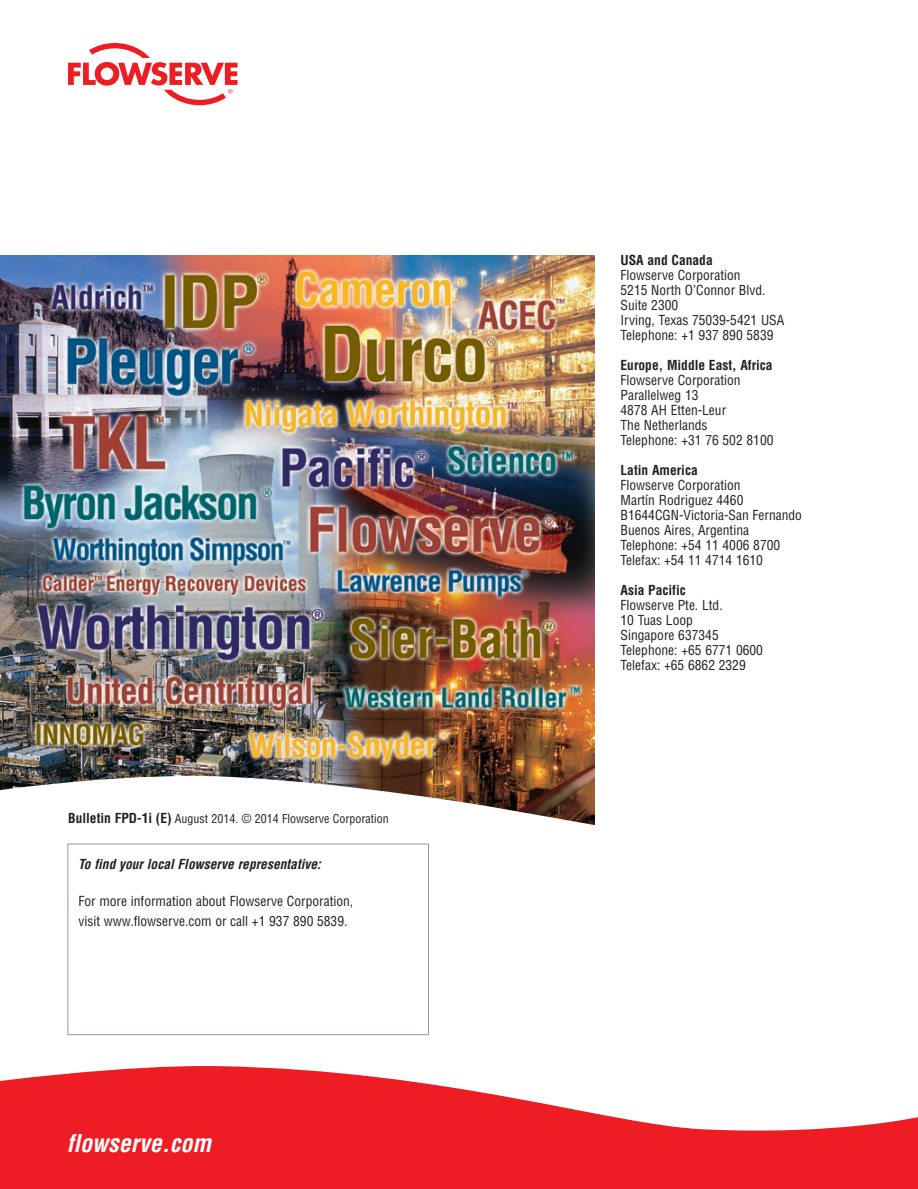
<style>
.page{position:relative;width:918px;height:1189px;background:#fff}
.page>*{position:absolute;margin:0;border:0;box-sizing:border-box;transform-origin:0 0}
.t1{font:italic 700 condensed 24px "Helvetica LT Std";color:#fff}
.t2{font:condensed 13.5px/15px "Helvetica LT Std";color:#231f20}
.t3{font:700 condensed 13.5px "Helvetica LT Std";color:#231f20}
.t4{font:italic 700 condensed 13.5px "Helvetica LT Std";color:#231f20}
.t5{font:condensed 12px "Helvetica LT Std";color:#231f20}
.s1{font-weight:700;font-size:13.5px}
</style>
<div class="page">
<img style="left:0;top:255px;width:595px;height:520px">
<svg style="left:0;top:775px;width:595px;height:51px"></svg>
<svg style="left:68px;top:43px;width:170px;height:62px"></svg>
<svg style="left:0;top:1066px;width:918px;height:122px;fill:#ee1d23"></svg>
<div style="left:67px;top:843px;width:362px;height:191px;border:1px solid #a1968b"></div>
<p class="t5" style="left:68px;top:810px;width:322px"><span class="s1">Bulletin FPD-1i (E)</span> August 2014. © 2014 Flowserve Corporation</p>
<p class="t4" style="left:78px;top:855px;width:244px">To find your local Flowserve representative:</p>
<p class="t2" style="left:78px;top:891px;width:276px;line-height:19.5px">For more information about Flowserve Corporation, visit www.flowserve.com or call +1 937 890 5839.</p>
<h1 class="t1" style="left:67px;top:1128px;width:146px">flowserve.com</h1>
<p class="t3" style="left:621px;top:251px;width:94px">USA and Canada</p>
<p class="t2" style="left:621px;top:267px;width:165px">Flowserve Corporation<br>5215 North O’Connor Blvd.<br>Suite 2300<br>Irving, Texas 75039-5421 USA<br>Telephone: +1 937 890 5839</p>
<p class="t3" style="left:621px;top:356px;width:154px">Europe, Middle East, Africa</p>
<p class="t2" style="left:621px;top:372px;width:154px">Flowserve Corporation<br>Parallelweg 13<br>4878 AH Etten-Leur<br>The Netherlands<br>Telephone: +31 76 502 8100</p>
<p class="t3" style="left:621px;top:461px;width:79px">Latin America</p>
<p class="t2" style="left:621px;top:477px;width:183px">Flowserve Corporation<br>Martín Rodriguez 4460<br>B1644CGN-Victoria-San Fernando<br>Buenos Aires, Argentina<br>Telephone: +54 11 4006 8700<br>Telefax: +54 11 4714 1610</p>
<p class="t3" style="left:621px;top:581px;width:67px">Asia Pacific</p>
<p class="t2" style="left:621px;top:597px;width:144px">Flowserve Pte. Ltd.<br>10 Tuas Loop<br>Singapore 637345<br>Telephone: +65 6771 0600<br>Telefax: +65 6862 2329</p>
</div>
